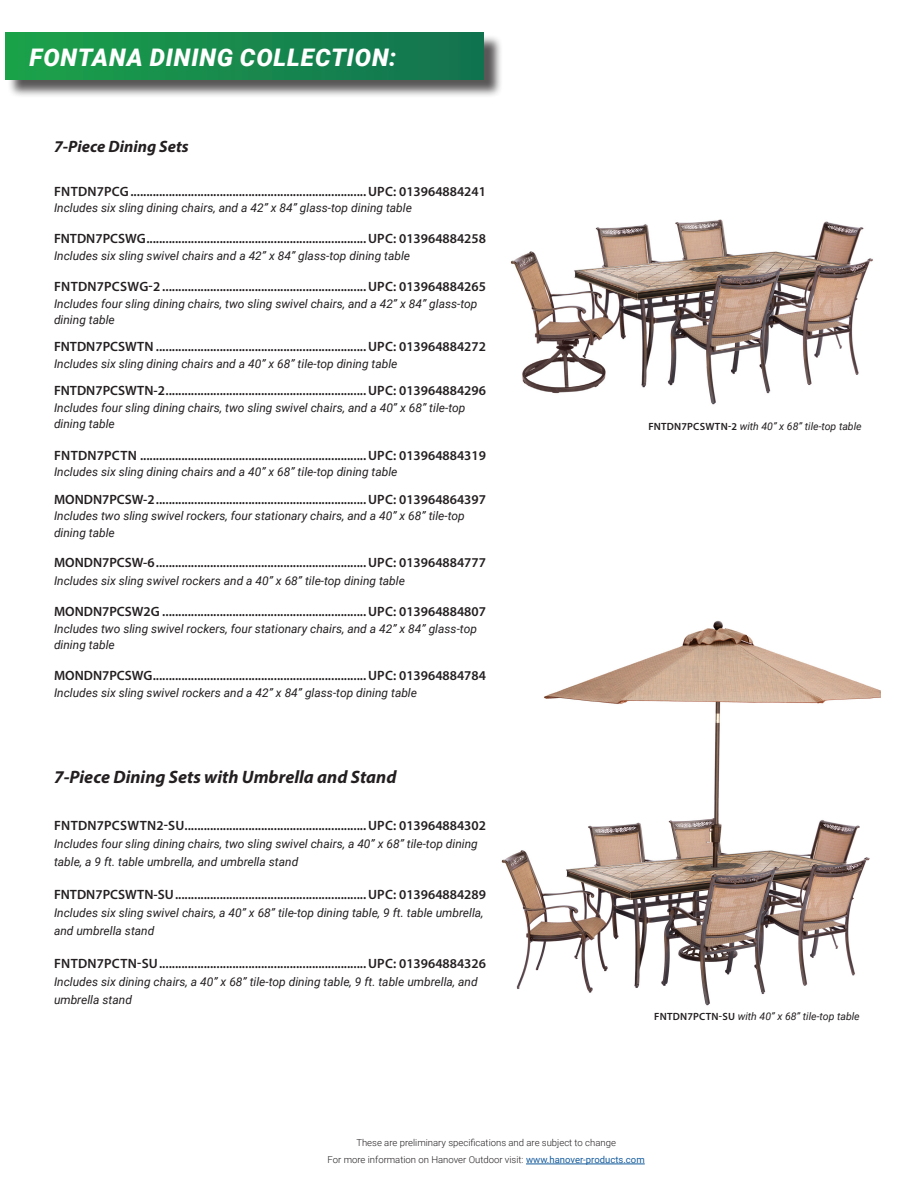
<style>
.page{position:relative;width:918px;height:1188px;background:#fff}
.page>*{position:absolute;margin:0;border:0;box-sizing:border-box;transform-origin:0 0}
.t1{font:italic 900 24.3px "Roboto";letter-spacing:.035em;color:#fff}
.Product_Name_NEW{font:italic 700 18px "Myriad Pro";color:#231f20}
.Product_Name_NEW-2{font:italic 700 16.5px "Myriad Pro";color:#231f20}
.retail_price_line_1{font:600 13.5px "Myriad Pro";color:#231f20}
.retail_price_line_1-2{font:italic 12px/16.5px "Roboto";color:#231f20}
.t2{font:italic 10.5px "Roboto";color:#231f20}
.t3{font:300 9.6px "Roboto";color:#231f20}
.s1{font-family:"Myriad Pro";font-weight:600;font-style:normal}
.s2{font-weight:400;color:#175d9e}
</style>
<div class="page">
<div style="left:8px;top:35px;width:495px;height:63px;background:#231f20;opacity:.75"></div>
<div style="left:5px;top:32px;width:479px;height:47px;background:linear-gradient(to right,#1ca24a,#127150)"></div>
<hr style="left:526px;top:1164px;width:119px;height:1px;background:#175d9e">
<img style="left:501px;top:620px;width:380px;height:386px">
<img style="left:510px;top:219px;width:363px;height:186px">
<p class="t1" style="left:30px;top:40px;width:368px">FONTANA DINING COLLECTION:</p>
<p class="Product_Name_NEW-2" style="left:54px;top:136px;width:136px">7-Piece Dining Sets</p>
<p class="retail_price_line_1" style="left:54px;top:183px;width:433px">FNTDN7PCG..........................................................................UPC: 013964884241</p>
<p class="retail_price_line_1-2" style="left:54px;top:199px;width:360px">Includes six sling dining chairs, and a 42” x 84” glass-top dining table</p>
<p class="retail_price_line_1" style="left:54px;top:230px;width:434px">FNTDN7PCSWG.....................................................................UPC: 013964884258</p>
<p class="retail_price_line_1-2" style="left:54px;top:247px;width:358px">Includes six sling swivel chairs and a 42” x 84” glass-top dining table</p>
<p class="retail_price_line_1" style="left:54px;top:278px;width:433px">FNTDN7PCSWG-2 ................................................................UPC: 013964884265</p>
<p class="retail_price_line_1-2" style="left:54px;top:295px;width:425px">Includes four sling dining chairs, two sling swivel chairs, and a 42” x 84” glass-top dining table</p>
<p class="retail_price_line_1" style="left:54px;top:338px;width:434px">FNTDN7PCSWTN ..................................................................UPC: 013964884272</p>
<p class="retail_price_line_1-2" style="left:54px;top:355px;width:345px">Includes six sling dining chairs and a 40” x 68” tile-top dining table</p>
<p class="retail_price_line_1" style="left:54px;top:382px;width:434px">FNTDN7PCSWTN-2...............................................................UPC: 013964884296</p>
<p class="retail_price_line_1-2" style="left:54px;top:399px;width:413px">Includes four sling dining chairs, two sling swivel chairs, and a 40” x 68” tile-top dining table</p>
<p class="retail_price_line_1" style="left:54px;top:447px;width:433px">FNTDN7PCTN .......................................................................UPC: 013964884319</p>
<p class="retail_price_line_1-2" style="left:54px;top:463px;width:345px">Includes six sling dining chairs and a 40” x 68” tile-top dining table</p>
<p class="retail_price_line_1" style="left:54px;top:490px;width:434px">MONDN7PCSW-2..................................................................UPC: 013964864397</p>
<p class="retail_price_line_1-2" style="left:54px;top:507px;width:412px">Includes two sling swivel rockers, four stationary chairs, and a 40” x 68” tile-top dining table</p>
<p class="retail_price_line_1" style="left:54px;top:554px;width:434px">MONDN7PCSW-6..................................................................UPC: 013964884777</p>
<p class="retail_price_line_1-2" style="left:54px;top:573px;width:352px">Includes six sling swivel rockers and a 40” x 68” tile-top dining table</p>
<p class="retail_price_line_1" style="left:54px;top:603px;width:434px">MONDN7PCSW2G ................................................................UPC: 013964884807</p>
<p class="retail_price_line_1-2" style="left:54px;top:620px;width:424px">Includes two sling swivel rockers, four stationary chairs, and a 42” x 84” glass-top dining table</p>
<p class="retail_price_line_1" style="left:54px;top:667px;width:434px">MONDN7PCSWG...................................................................UPC: 013964884784</p>
<p class="retail_price_line_1-2" style="left:54px;top:684px;width:365px">Includes six sling swivel rockers and a 42” x 84” glass-top dining table</p>
<p class="Product_Name_NEW" style="left:54px;top:765px;width:344px">7-Piece Dining Sets with Umbrella and Stand</p>
<p class="retail_price_line_1" style="left:54px;top:817px;width:433px">FNTDN7PCSWTN2-SU.........................................................UPC: 013964884302</p>
<p class="retail_price_line_1-2" style="left:54px;top:835px;width:425px;line-height:18px">Includes four sling dining chairs, two sling swivel chairs, a 40” x 68” tile-top dining table, a 9 ft. table umbrella, and umbrella stand</p>
<p class="retail_price_line_1" style="left:54px;top:886px;width:434px">FNTDN7PCSWTN-SU............................................................UPC: 013964884289</p>
<p class="retail_price_line_1-2" style="left:54px;top:903px;width:431px;line-height:18px">Includes six sling swivel chairs, a 40” x 68” tile-top dining table, 9 ft. table umbrella, and umbrella stand</p>
<p class="retail_price_line_1" style="left:54px;top:955px;width:433px">FNTDN7PCTN-SU.................................................................UPC: 013964884326</p>
<p class="retail_price_line_1-2" style="left:54px;top:972px;width:425px;line-height:18px">Includes six dining chairs, a 40” x 68” tile-top dining table, 9 ft. table umbrella, and umbrella stand</p>
<p class="t2" style="left:648px;top:419px;width:215px"><span class="s1">FNTDN7PCSWTN-2</span> with 40” x 68” tile-top table</p>
<p class="t2" style="left:654px;top:1009px;width:207px"><span class="s1">FNTDN7PCTN-SU</span> with 40” x 68” tile-top table</p>
<p class="t3" style="left:356px;top:1136px;width:261px">These are preliminary specifications and are subject to change</p>
<p class="t3" style="left:328px;top:1153px;width:319px">For more information on Hanover Outdoor visit: <span class="s2">www.hanover-products.com</span></p>
</div>
